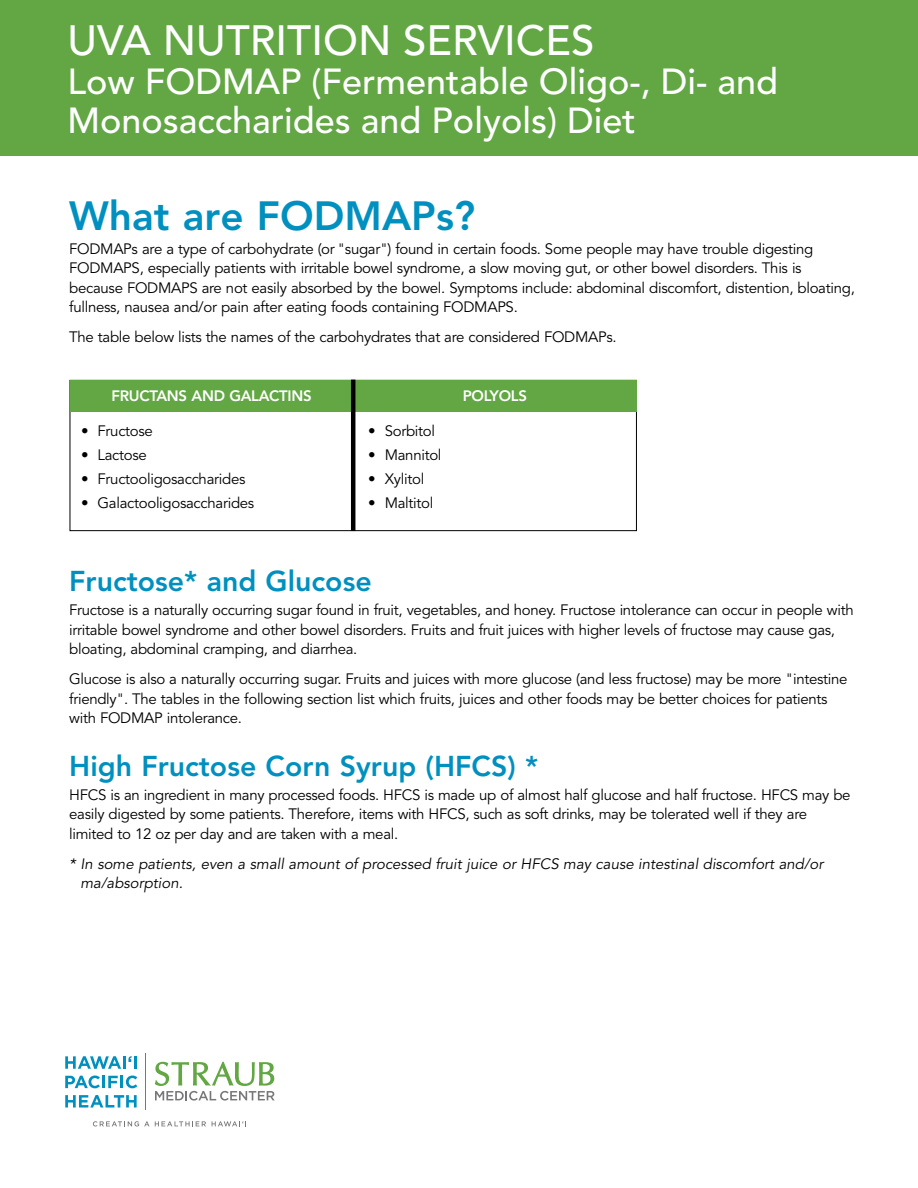
<style>
.page{position:relative;width:918px;height:1188px;background:#fff}
.page>*{position:absolute;margin:0;border:0;box-sizing:border-box;transform-origin:0 0}
.Main_Header{font:500 42px "Avenir";color:#fff}
.t1{font:800 40.5px "Avenir";color:#0090bf}
.Main_Header-2{font:500 36px "Avenir";color:#fff}
.t2{font:800 28.5px "Avenir";color:#0090bf}
.t3{font:15px/19.5px "Avenir";letter-spacing:-.02em;color:#000}
.t4{font:italic 15px/19.5px "Avenir";color:#000}
.t5{font:800 15px "Avenir";letter-spacing:-.02em;color:#fff}
</style>
<div class="page">
<div style="left:0;top:0;width:918px;height:156px;background:#62a744"></div>
<svg style="left:155px;top:1062px;width:120px;height:39px"></svg>
<svg style="left:65px;top:1056px;width:72px;height:13px"></svg>
<svg style="left:65px;top:1076px;width:72px;height:12px"></svg>
<svg style="left:65px;top:1095px;width:72px;height:13px"></svg>
<hr style="left:145px;top:1054px;width:1px;height:56px;background:#777679">
<svg style="left:93px;top:1121px;width:56px;height:5px"></svg>
<svg style="left:155px;top:1121px;width:51px;height:5px"></svg>
<svg style="left:212px;top:1121px;width:34px;height:5px"></svg>
<div style="left:70px;top:380px;width:566px;height:32px;background:#62a744"></div>
<hr style="left:351px;top:380px;width:4px;height:151px;background:#000">
<p class="Main_Header" style="left:68px;top:16px;width:529px">UVA NUTRITION SERVICES</p>
<p class="Main_Header-2" style="left:68px;top:61px;width:712px">Low FODMAP (Fermentable Oligo-, Di- and</p>
<p class="Main_Header-2" style="left:68px;top:100px;width:570px">Monosaccharides and Polyols) Diet</p>
<p class="t1" style="left:69px;top:192px;width:407px">What are FODMAPs?</p>
<p class="t3" style="left:69px;top:239px;width:787px">FODMAPs are a type of carbohydrate (or "sugar") found in certain foods. Some people may have trouble digesting FODMAPS, especially patients with irritable bowel syndrome, a slow moving gut, or other bowel disorders. This is because FODMAPS are not easily absorbed by the bowel. Symptoms include: abdominal discomfort, distention, bloating, fullness, nausea and/or pain after eating foods containing FODMAPS.</p>
<p class="t3" style="left:69px;top:328px;width:549px">The table below lists the names of the carbohydrates that are considered FODMAPs.</p>
<p class="t5" style="left:112px;top:387px;width:202px">FRUCTANS AND GALACTINS</p>
<p class="t5" style="left:463px;top:387px;width:66px">POLYOLS</p>
<p class="t3" style="left:81px;top:422px;width:73px">• Fructose</p>
<p class="t3" style="left:81px;top:446px;width:67px">• Lactose</p>
<p class="t3" style="left:81px;top:470px;width:166px">• Fructooligosaccharides</p>
<p class="t3" style="left:81px;top:494px;width:175px">• Galactooligosaccharides</p>
<p class="t3" style="left:368px;top:422px;width:68px">• Sorbitol</p>
<p class="t3" style="left:368px;top:446px;width:75px">• Mannitol</p>
<p class="t3" style="left:368px;top:470px;width:58px">• Xylitol</p>
<p class="t3" style="left:368px;top:494px;width:67px">• Maltitol</p>
<p class="t2" style="left:69px;top:564px;width:304px">Fructose* and Glucose</p>
<p class="t3" style="left:69px;top:601px;width:786px">Fructose is a naturally occurring sugar found in fruit, vegetables, and honey. Fructose intolerance can occur in people with irritable bowel syndrome and other bowel disorders. Fruits and fruit juices with higher levels of fructose may cause gas, bloating, abdominal cramping, and diarrhea.</p>
<p class="t3" style="left:69px;top:670px;width:780px">Glucose is also a naturally occurring sugar. Fruits and juices with more glucose (and less fructose) may be more "intestine friendly". The tables in the following section list which fruits, juices and other foods may be better choices for patients with FODMAP intolerance.</p>
<p class="t2" style="left:69px;top:749px;width:471px">High Fructose Corn Syrup (HFCS) *</p>
<p class="t3" style="left:69px;top:785px;width:783px">HFCS is an ingredient in many processed foods. HFCS is made up of almost half glucose and half fructose. HFCS may be easily digested by some patients. Therefore, items with HFCS, such as soft drinks, may be tolerated well if they are limited to 12 oz per day and are taken with a meal.</p>
<p class="t4" style="left:80px;top:854px;width:745px;text-indent:-11px">* In some patients, even a small amount of processed fruit juice or HFCS may cause intestinal discomfort and/or ma/absorption.</p>
</div>
